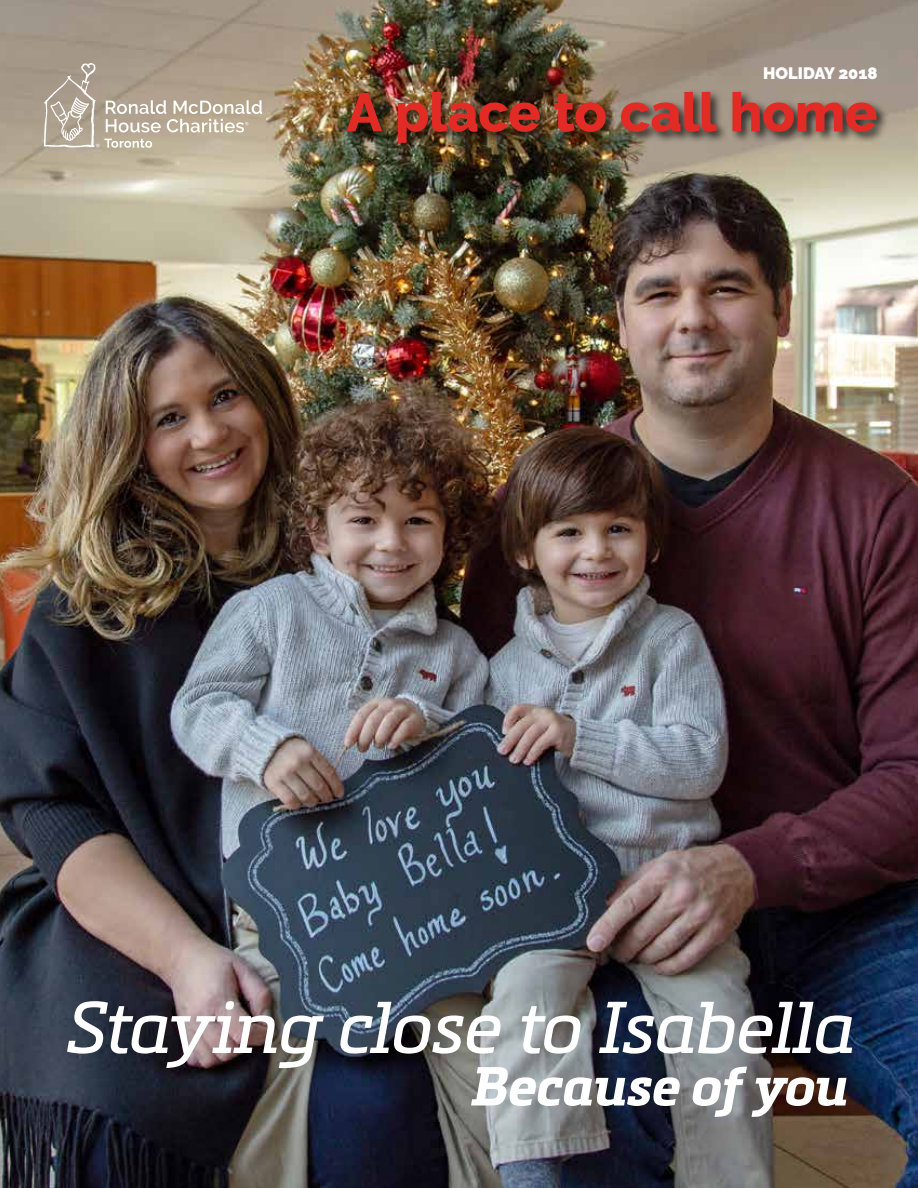
<style>
.page{position:relative;width:918px;height:1188px;background:#fff}
.page>*{position:absolute;margin:0;border:0;box-sizing:border-box;transform-origin:0 0}
.t1{font:italic 72px "Metronic Slab Pro";letter-spacing:-.02em;color:#fff}
.t2{font:800 54px "Raleway";letter-spacing:-.01em;color:#e32b26}
.t3{font:italic 700 54px "Metronic Slab Pro";letter-spacing:-.01em;color:#fff}
.t4{font:900 16.5px "Raleway";color:#fff}
</style>
<div class="page">
<img style="left:0;top:0;width:918px;height:1188px">
<div style="left:344px;top:88px;width:545px;height:67px;background:#000;opacity:.75"></div>
<svg style="left:44px;top:63px;width:218px;height:85px;background:#baad9c"></svg>
<p class="t4" style="left:763px;top:63px;width:116px">HOLIDAY 2018</p>
<p class="t2" style="left:346px;top:82px;width:533px">A place to call home</p>
<p class="t1" style="left:63px;top:976px;width:791px">Staying close to Isabella</p>
<p class="t3" style="left:469px;top:1052px;width:379px">Because of you</p>
</div>
